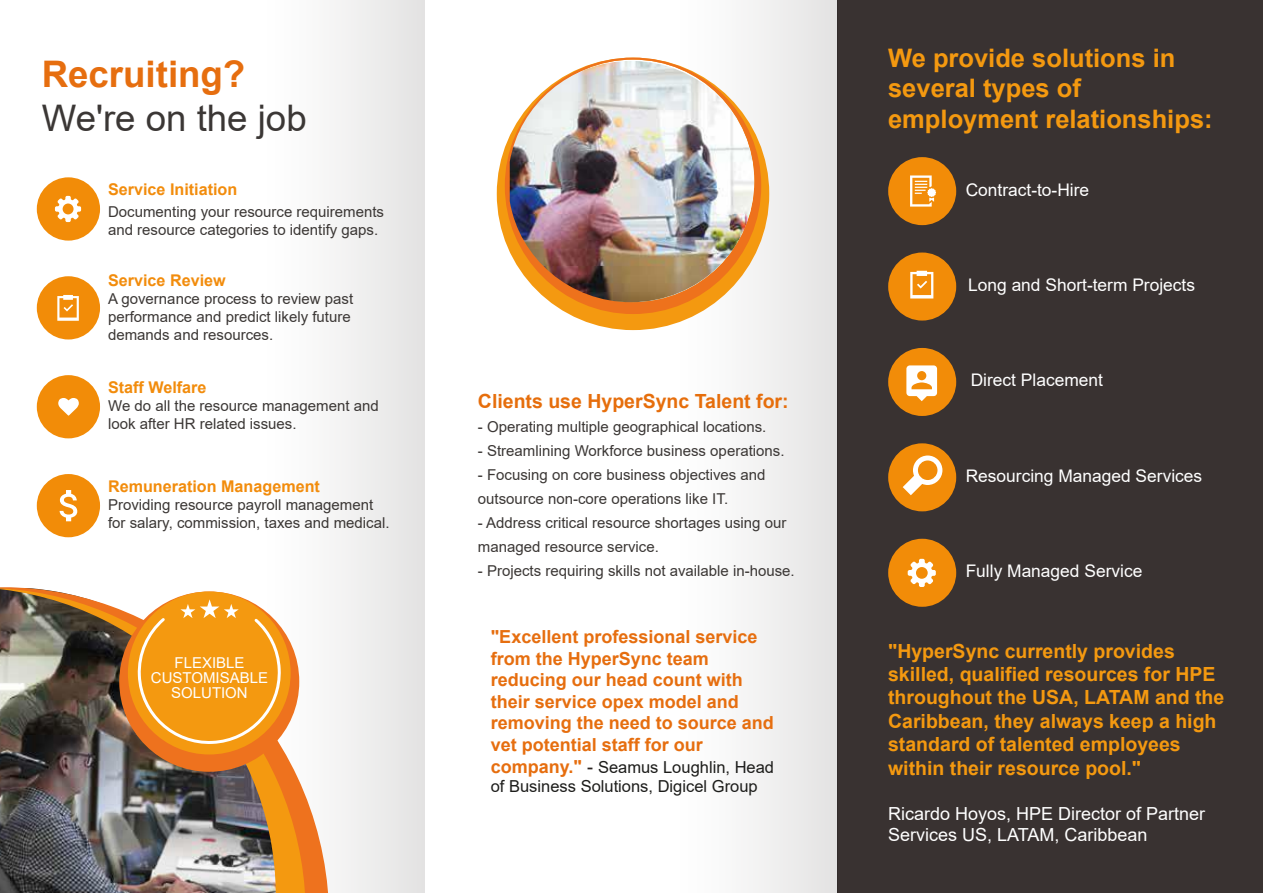
<style>
.page{position:relative;width:1263px;height:893px;background:#fff}
.page>*{position:absolute;margin:0;border:0;box-sizing:border-box;transform-origin:0 0}
.t1{font:36.6px "Arial";color:#3b3735}
.t2{font:700 36.6px "Arial";color:#e66e0f}
.t3{font:700 25.5px/30.6px "Arial";color:#f49910}
.t4{font:700 19.5px/23.4px "Arial";color:#f49910}
.t5{font:700 19.5px "Arial";color:#e66e0c}
.t6{font:700 18px/21.6px "Arial";color:#e66e0f}
.t7{font:18px/21.6px "Arial";color:#fff}
.t8{font:17.4px "Arial";color:#fff}
.t9{font:16.5px/19.8px "Arial";color:#1d1d1b}
.t10{font:700 16.2px "Arial";color:#f28c0c}
.t11{font:15px/18px "Arial";color:#3b3735}
.t12{font:15px/15px "Arial";color:#fff;text-align:center}
.s1{font-weight:700;font-size:18px;color:#e66e0f}
.s2{font-size:18px;color:#2b2422}
</style>
<div class="page">
<div style="left:837px;top:0;width:426px;height:893px;background:#393231"></div>
<div style="left:676px;top:0;width:161px;height:893px;background:linear-gradient(to right,#fff,#e4e3e3)"></div>
<div style="left:263px;top:0;width:162px;height:893px;background:linear-gradient(to right,#fff,#e4e3e3)"></div>
<svg style="left:0;top:586px;width:329px;height:307px"></svg>
<img style="left:0;top:588px;width:306px;height:305px">
<div style="left:119px;top:591px;width:180px;height:181px;background:#ee721e;border-radius:50%"></div>
<div style="left:128px;top:591px;width:163px;height:163px;background:#f49910;border-radius:50%"></div>
<svg style="left:135px;top:599px;width:149px;height:148px"></svg>
<div style="left:888px;top:348px;width:68px;height:68px;background:#f28c08;border-radius:50%"></div>
<svg style="left:906px;top:365px;width:31px;height:36px"></svg>
<div style="left:888px;top:253px;width:68px;height:68px;background:#f28c08;border-radius:50%"></div>
<svg style="left:910px;top:271px;width:23px;height:27px"></svg>
<div style="left:888px;top:539px;width:68px;height:68px;background:#f28c08;border-radius:50%"></div>
<svg style="left:908px;top:559px;width:28px;height:28px"></svg>
<svg style="left:497px;top:58px;width:272px;height:272px"></svg>
<svg style="left:505px;top:58px;width:256px;height:256px"></svg>
<img style="left:510px;top:61px;width:244px;height:241px">
<div style="left:888px;top:443px;width:68px;height:68px;background:#f28c08;border-radius:50%"></div>
<svg style="left:903px;top:455px;width:39px;height:40px"></svg>
<div style="left:888px;top:157px;width:68px;height:68px;background:#f28c08;border-radius:50%"></div>
<svg style="left:910px;top:175px;width:26px;height:32px"></svg>
<div style="left:37px;top:375px;width:63px;height:63px;background:#f28c08;border-radius:50%"></div>
<svg style="left:58px;top:398px;width:21px;height:18px"></svg>
<div style="left:37px;top:177px;width:63px;height:64px;background:#f28c08;border-radius:50%"></div>
<svg style="left:55px;top:196px;width:26px;height:26px"></svg>
<div style="left:37px;top:276px;width:63px;height:63px;background:#f28c08;border-radius:50%"></div>
<svg style="left:57px;top:295px;width:22px;height:26px"></svg>
<div style="left:37px;top:474px;width:63px;height:63px;background:#f28c08;border-radius:50%"></div>
<svg style="left:60px;top:490px;width:17px;height:31px"></svg>
<h1 class="t2" style="left:42px;top:49px;width:205px">Recruiting?</h1>
<h1 class="t1" style="left:42px;top:93px;width:266px">We're on the job</h1>
<p class="t10" style="left:108px;top:178px;width:131px">Service Initiation</p>
<p class="t11" style="left:108px;top:202px;width:277px">Documenting your resource requirements and resource categories to identify gaps.</p>
<p class="t10" style="left:108px;top:269px;width:119px">Service Review</p>
<p class="t11" style="left:108px;top:289px;width:247px">A governance process to review past performance and predict likely future demands and resources.</p>
<p class="t10" style="left:108px;top:375px;width:100px">Staff Welfare</p>
<p class="t11" style="left:108px;top:396px;width:272px">We do all the resource management and look after HR related issues.</p>
<p class="t10" style="left:108px;top:475px;width:213px">Remuneration Management</p>
<p class="t11" style="left:108px;top:496px;width:283px">Providing resource payroll management for salary, commission, taxes and medical.</p>
<p class="t12" style="left:151px;top:655px;width:119px">FLEXIBLE<br>CUSTOMISABLE<br>SOLUTION</p>
<h3 class="t5" style="left:478px;top:387px;width:312px">Clients use HyperSync Talent for:</h3>
<p class="t11" style="left:478px;top:417px;width:290px">- Operating multiple geographical locations.</p>
<p class="t11" style="left:478px;top:441px;width:308px">- Streamlining Workforce business operations.</p>
<p class="t11" style="left:478px;top:462px;width:289px;line-height:24px">- Focusing on core business objectives and outsource non-core operations like IT.</p>
<p class="t11" style="left:478px;top:510px;width:310px;line-height:24px">- Address critical resource shortages using our managed resource service.</p>
<p class="t11" style="left:478px;top:561px;width:318px">- Projects requiring skills not available in-house.</p>
<p class="t6" style="left:491px;top:626px;width:285px">"Excellent professional service from the HyperSync team reducing our head count with their service opex model and removing the need to source and vet potential staff for our</p>
<p class="t9" style="left:491px;top:757px;width:285px"><span class="s1">company."</span> <span class="s2">-</span> Seamus Loughlin, Head of Business Solutions, Digicel Group</p>
<h2 class="t3" style="left:888px;top:43px;width:326px">We provide solutions in several types of employment relationships:</h2>
<p class="t8" style="left:966px;top:178px;width:125px">Contract-to-Hire</p>
<p class="t8" style="left:968px;top:273px;width:228px">Long and Short-term Projects</p>
<p class="t8" style="left:971px;top:368px;width:134px">Direct Placement</p>
<p class="t8" style="left:966px;top:464px;width:238px">Resourcing Managed Services</p>
<p class="t8" style="left:966px;top:559px;width:178px">Fully Managed Service</p>
<h3 class="t4" style="left:888px;top:639px;width:338px">"HyperSync currently provides skilled, qualified resources for HPE throughout the USA, LATAM and the Caribbean, they always keep a high standard of talented employees within their resource pool."</h3>
<p class="t7" style="left:888px;top:802px;width:319px">Ricardo Hoyos, HPE Director of Partner<br>Services US, LATAM, Caribbean</p>
</div>
